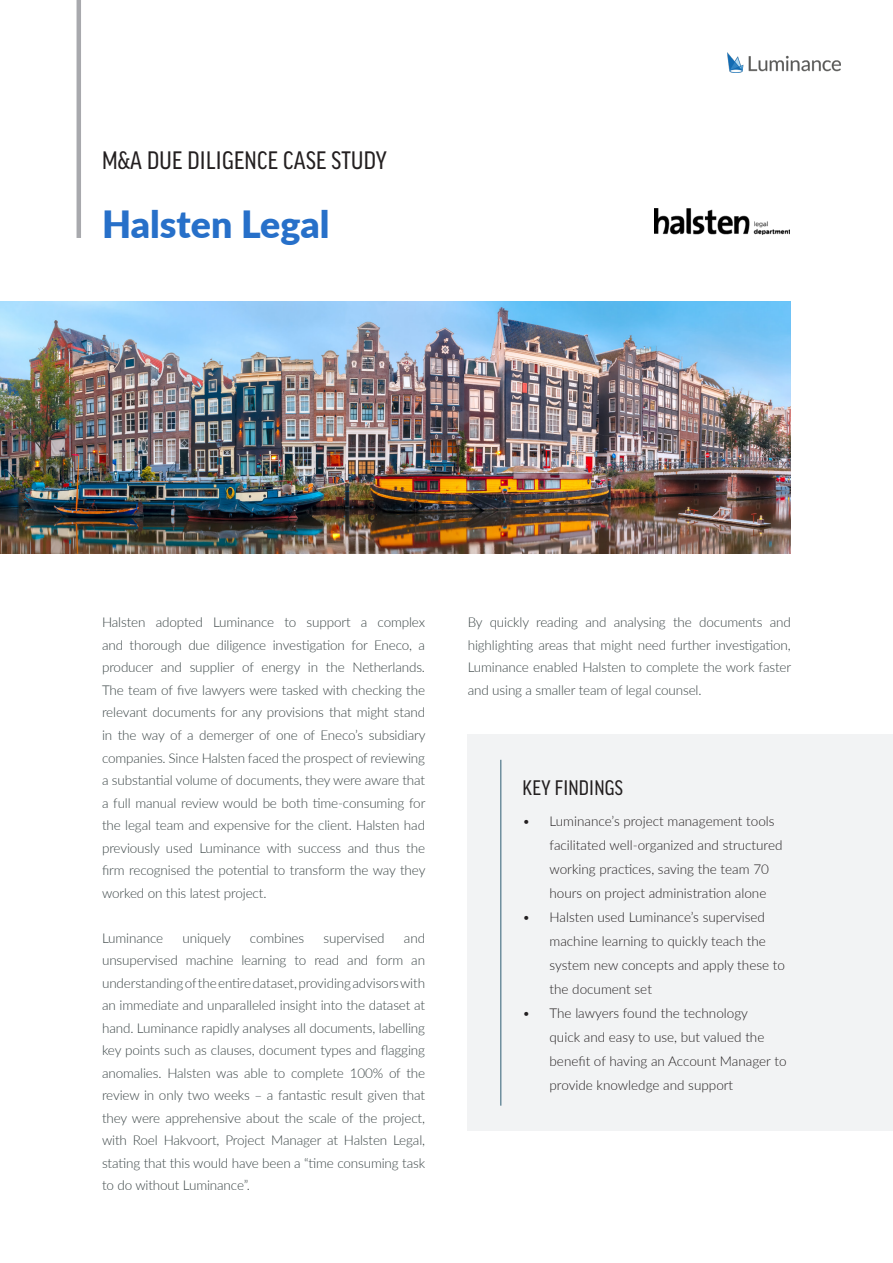
<style>
.page{position:relative;width:893px;height:1263px;background:#fff}
.page>*{position:absolute;margin:0;border:0;box-sizing:border-box;transform-origin:0 0}
.t1{font:900 37.5px "Lato";color:#2770c9}
.t2{font:condensed 27px "Good Headline Pro";letter-spacing:.01em;color:#231f20}
.t3{font:condensed 22.5px "Good Headline Pro";letter-spacing:.01em;color:#231f20}
.t4{font:300 13.5px/22.5px "Lato";letter-spacing:-.01em;color:#3a4445;text-align:justify}
.t5{font:300 13.5px/24px "Lato";color:#231f20}
</style>
<div class="page">
<img style="left:655px;top:208px;width:134px;height:27px">
<img style="left:727px;top:52px;width:113px;height:21px">
<hr style="left:77px;top:0;width:4px;height:238px;background:#a8a9ad">
<img style="left:0;top:301px;width:791px;height:252px">
<div style="left:468px;top:735px;width:425px;height:396px;background:#f2f3f4"></div>
<hr style="left:500px;top:760px;width:1px;height:346px;background:#6e8f9e">
<p class="t2" style="left:102px;top:146px;width:286px">M&amp;A DUE DILIGENCE CASE STUDY</p>
<p class="t1" style="left:102px;top:196px;width:229px">Halsten Legal</p>
<p class="t4" style="left:102px;top:611px;width:325px">Halsten adopted Luminance to support a complex and thorough due diligence investigation for Eneco, a producer and supplier of energy in the Netherlands.<br>The team of five lawyers were tasked with checking the relevant documents for any provisions that might stand in the way of a demerger of one of Eneco’s subsidiary companies. Since Halsten faced the prospect of reviewing a substantial volume of documents, they were aware that a full manual review would be both time-consuming for the legal team and expensive for the client. Halsten had previously used Luminance with success and thus the firm recognised the potential to transform the way they worked on this latest project.</p>
<p class="t4" style="left:102px;top:926px;width:63px">Luminance</p>
<p class="t4" style="left:182px;top:926px;width:50px">uniquely</p>
<p class="t4" style="left:250px;top:926px;width:56px">combines</p>
<p class="t4" style="left:324px;top:926px;width:63px">supervised</p>
<p class="t4" style="left:102px;top:926px;width:325px;text-indent:302px">and unsupervised machine learning to read and form an understanding of the entire dataset, providing advisors with an immediate and unparalleled insight into the dataset at hand. Luminance rapidly analyses all documents, labelling key points such as clauses, document types and flagging anomalies. Halsten was able to complete 100% of the review in only two weeks – a fantastic result given that they were apprehensive about the scale of the project, with Roel Hakvoort, Project Manager at Halsten Legal, stating that this would have been a “time consuming task to do without Luminance”.</p>
<p class="t4" style="left:468px;top:611px;width:325px">By quickly reading and analysing the documents and highlighting areas that might need further investigation, Luminance enabled Halsten to complete the work faster and using a smaller team of legal counsel.</p>
<p class="t3" style="left:523px;top:776px;width:102px">KEY FINDINGS</p>
<p class="t5" style="left:549px;top:808px;width:235px;text-indent:-27px">• Luminance’s project management tools facilitated well-organized and structured working practices, saving the team 70 hours on project administration alone</p>
<p class="t5" style="left:549px;top:904px;width:237px;text-indent:-27px">• Halsten used Luminance’s supervised machine learning to quickly teach the system new concepts and apply these to the document set</p>
<p class="t5" style="left:549px;top:1000px;width:239px;text-indent:-27px">• The lawyers found the technology<br>quick and easy to use, but valued the benefit of having an Account Manager to provide knowledge and support</p>
</div>
